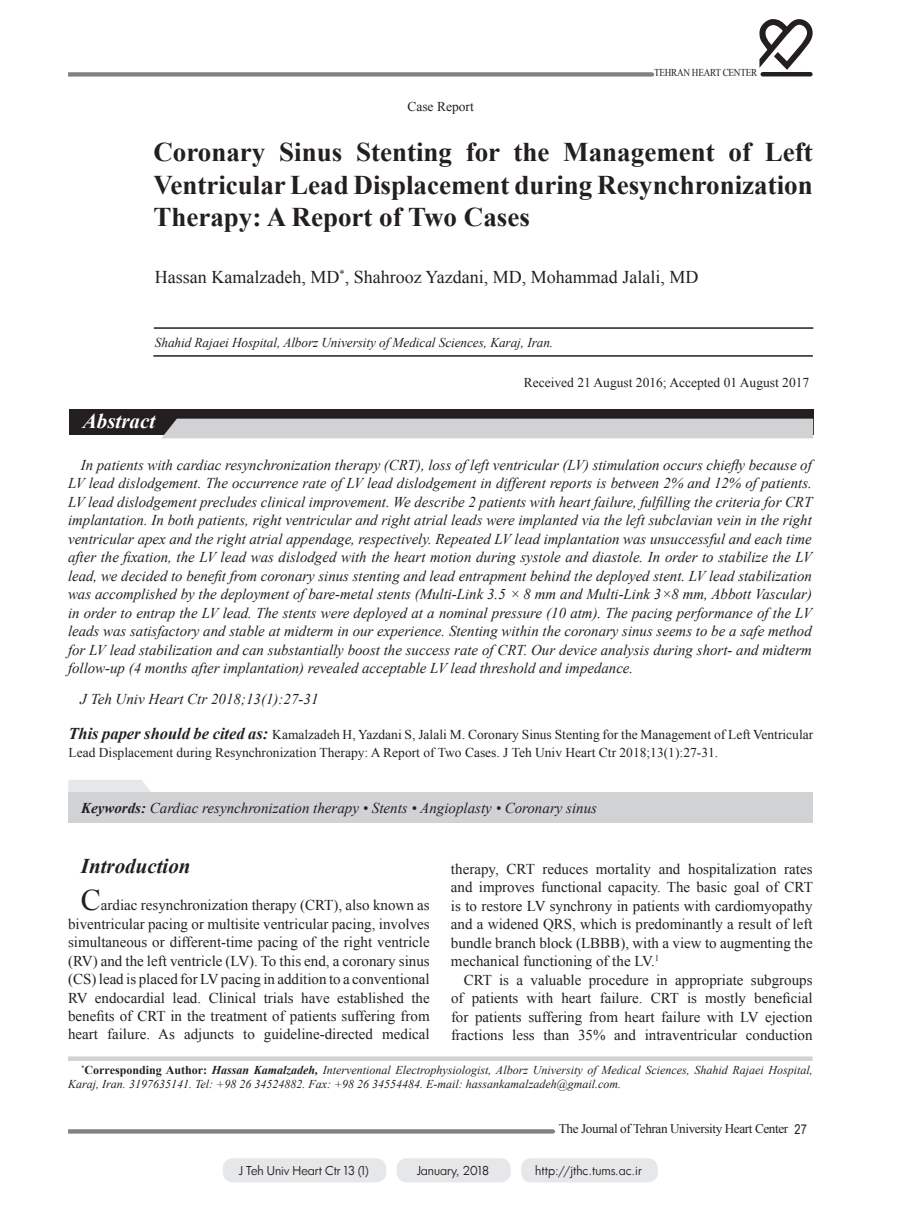
<style>
.page{position:relative;width:902px;height:1208px;background:#fff}
.page>*{position:absolute;margin:0;border:0;box-sizing:border-box;transform-origin:0 0}
.Titre_Maghale_01{font:700 27px/32.4px "Times New Roman";color:#231f20;text-align:justify}
.Title_Text_-_14{font:italic 700 21px "Times New Roman";color:#231f20}
.t1{font:italic 700 21px "Times New Roman";color:#fff}
.Asamei_Nevisandegane{font:18px "Times New Roman";color:#231f20}
.Matne_Abstract__01{font:italic 15px/18.5px "Times New Roman";color:#231f20;text-align:justify}
.Text_-_Font_10{font:15px/18.5px "Times New Roman";color:#231f20;text-align:justify}
.Keyword_01{font:italic 15px "Times New Roman";color:#231f20}
.t2{font:13.5px/18.5px "Times New Roman";color:#231f20}
.Asamie_Nevisandegane{font:italic 13.5px "Times New Roman";letter-spacing:-.005em;color:#231f20}
.t3{font:13.5px "Arial Narrow";color:#231f20}
.t4{font:13.2px "Times New Roman";letter-spacing:-.03em;color:#231f20}
.t5{font:italic 12px/14.4px "Times New Roman";color:#231f20}
.t6{font:12px "Luz Sans";color:#231f20}
.t7{font:10.5px "Times New Roman";letter-spacing:-.03em;color:#231f20;scale:.88 1}
.s1{font-weight:700;font-style:italic;font-size:16.5px}
.s2{font-weight:700}
.s3{font-size:30px}
.s4{font-weight:700;font-style:normal}
</style>
<div class="page">
<svg style="left:68px;top:72px;width:587px;height:5px;background:#909295"></svg>
<svg style="left:759px;top:19px;width:53px;height:51px"></svg>
<hr style="left:762px;top:72px;width:48px;height:4px;background:#231f20">
<svg style="left:68px;top:1129px;width:488px;height:4px;background:#87898c"></svg>
<div style="left:68px;top:1056px;width:744px;height:5px;background:#d1d2d4"></div>
<div style="left:223px;top:1158px;width:163px;height:24px;background:#e6e7e9;border-radius:11px"></div>
<div style="left:521px;top:1158px;width:137px;height:24px;background:#e6e7e9;border-radius:11px"></div>
<div style="left:396px;top:1158px;width:115px;height:24px;background:#e6e7e9;border-radius:11px"></div>
<hr style="left:154px;top:327px;width:659px;height:2px;background:#231f20">
<hr style="left:153px;top:355px;width:659px;height:2px;background:#231f20">
<div style="left:69px;top:409px;width:744px;height:26px;background:#231f20"></div>
<div style="left:162px;top:419px;width:651px;height:19px;background:#d1d2d4"></div>
<svg style="left:68px;top:780px;width:83px;height:12px"></svg>
<div style="left:68px;top:792px;width:744px;height:31px;background:#d1d2d4"></div>
<p class="t2" style="left:407px;top:97px;width:68px">Case Report</p>
<p class="t7" style="left:654px;top:66px;width:119px">TEHRAN HEART CENTER</p>
<p class="Titre_Maghale_01" style="left:153px;top:135px;width:661px">Coronary Sinus Stenting for the Management of Left Ventricular Lead Displacement during Resynchronization Therapy: A Report of Two Cases</p>
<p class="Asamei_Nevisandegane" style="left:155px;top:265px;width:545px">Hassan Kamalzadeh, MD<sup>*</sup>, Shahrooz Yazdani, MD, Mohammad Jalali, MD</p>
<p class="Asamie_Nevisandegane" style="left:155px;top:333px;width:399px">Shahid Rajaei Hospital, Alborz University of Medical Sciences, Karaj, Iran.</p>
<p class="t1" style="left:83px;top:406px;width:74px">Abstract</p>
<p class="t2" style="left:523px;top:373px;width:287px">Received 21 August 2016; Accepted 01 August 2017</p>
<p class="Matne_Abstract__01" style="left:68px;top:455px;width:745px;text-indent:13px">In patients with cardiac resynchronization therapy (CRT), loss of left ventricular (LV) stimulation occurs chiefly because of LV lead dislodgement. The occurrence rate of LV lead dislodgement in different reports is between 2% and 12% of patients.<br>LV lead dislodgement precludes clinical improvement. We describe 2 patients with heart failure, fulfilling the criteria for CRT implantation. In both patients, right ventricular and right atrial leads were implanted via the left subclavian vein in the right ventricular apex and the right atrial appendage, respectively. Repeated LV lead implantation was unsuccessful and each time after the fixation, the LV lead was dislodged with the heart motion during systole and diastole. In order to stabilize the LV lead, we decided to benefit from coronary sinus stenting and lead entrapment behind the deployed stent. LV lead stabilization was accomplished by the deployment of bare-metal stents (Multi-Link 3.5 × 8 mm and Multi-Link 3×8 mm, Abbott Vascular) in order to entrap the LV lead. The stents were deployed at a nominal pressure (10 atm). The pacing performance of the LV leads was satisfactory and stable at midterm in our experience. Stenting within the coronary sinus seems to be a safe method for LV lead stabilization and can substantially boost the success rate of CRT. Our device analysis during short- and midterm follow-up (4 months after implantation) revealed acceptable LV lead threshold and impedance.</p>
<p class="Matne_Abstract__01" style="left:80px;top:689px;width:240px">J Teh Univ Heart Ctr 2018;13(1):27-31</p>
<p class="t2" style="left:68px;top:725px;width:746px"><span class="s1">This paper should be cited as:</span> Kamalzadeh H, Yazdani S, Jalali M. Coronary Sinus Stenting for the Management of Left Ventricular<br>Lead Displacement during Resynchronization Therapy: A Report of Two Cases. J Teh Univ Heart Ctr 2018;13(1):27-31.</p>
<p class="Keyword_01" style="left:81px;top:797px;width:517px"><span class="s2">Keywords:</span> Cardiac resynchronization therapy • Stents • Angioplasty • Coronary sinus</p>
<p class="Title_Text_-_14" style="left:81px;top:851px;width:111px">Introduction</p>
<p class="Text_-_Font_10" style="left:68px;top:895px;width:363px;text-indent:13px"><span class="s3">C</span>ardiac resynchronization therapy (CRT), also known as biventricular pacing or multisite ventricular pacing, involves simultaneous or different-time pacing of the right ventricle (RV) and the left ventricle (LV). To this end, a coronary sinus (CS) lead is placed for LV pacing in addition to a conventional RV endocardial lead. Clinical trials have established the benefits of CRT in the treatment of patients suffering from heart failure. As adjuncts to guideline-directed medical</p>
<p class="Text_-_Font_10" style="left:451px;top:859px;width:363px">therapy, CRT reduces mortality and hospitalization rates and improves functional capacity. The basic goal of CRT is to restore LV synchrony in patients with cardiomyopathy and a widened QRS, which is predominantly a result of left bundle branch block (LBBB), with a view to augmenting the mechanical functioning of the LV.<sup>1</sup></p>
<p class="Text_-_Font_10" style="left:451px;top:970px;width:363px;text-indent:13px">CRT is a valuable procedure in appropriate subgroups of patients with heart failure. CRT is mostly beneficial for patients suffering from heart failure with LV ejection fractions less than 35% and intraventricular conduction</p>
<p class="t5" style="left:68px;top:1062px;width:746px;text-indent:13px"><sup>*</sup><span class="s4">Corresponding Author:</span> <span class="s2">Hassan Kamalzadeh,</span> Interventional Electrophysiologist, Alborz University of Medical Sciences, Shahid Rajaei Hospital,<br>Karaj, Iran. 3197635141. Tel: +98 26 34524882. Fax: +98 26 34554484. E-mail: hassankamalzadeh@gmail.com.</p>
<p class="t4" style="left:559px;top:1119px;width:231px">The Journal of Tehran University Heart Center</p>
<p class="t3" style="left:794px;top:1119px;width:14px">27</p>
<p class="t6" style="left:239px;top:1163px;width:131px">J Teh Univ Heart Ctr 13 (1)</p>
<p class="t6" style="left:416px;top:1163px;width:74px">January, 2018</p>
<p class="t6" style="left:535px;top:1163px;width:108px">http://jthc.tums.ac.ir</p>
</div>
